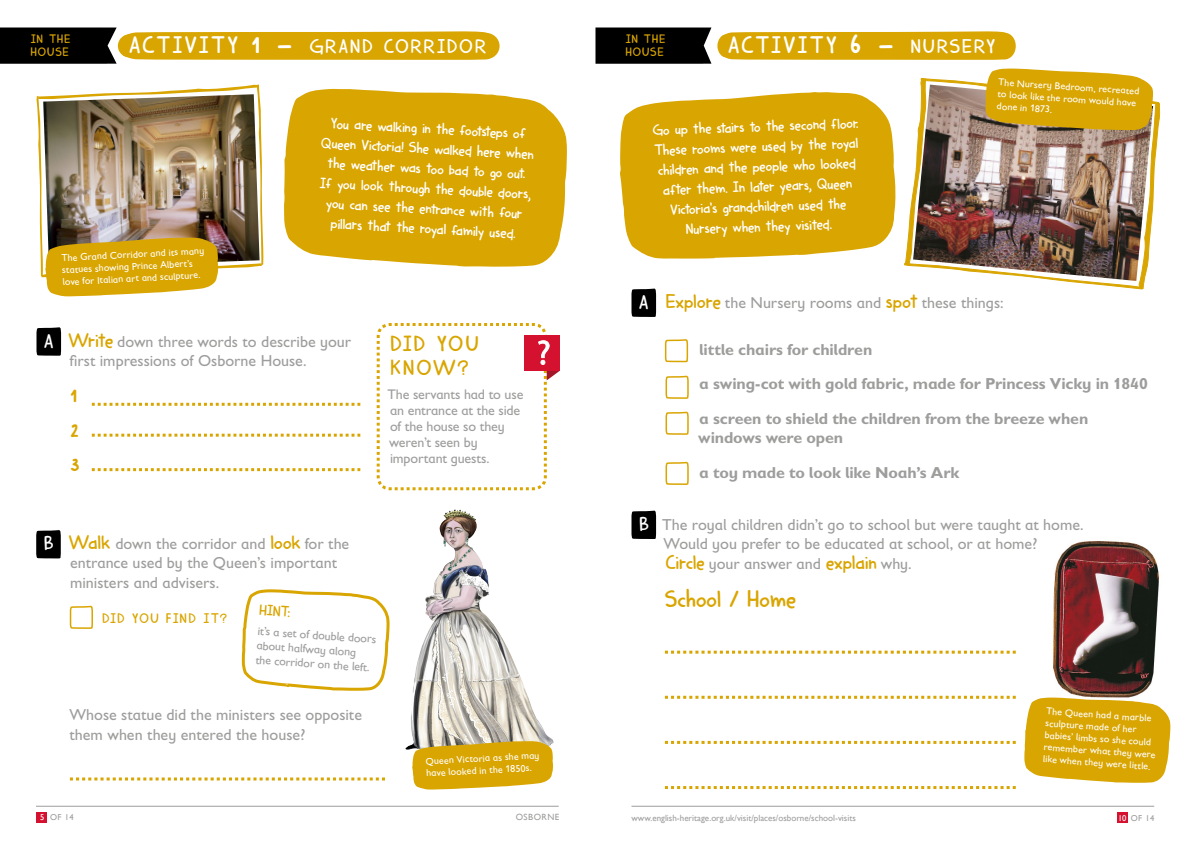
<style>
.page{position:relative;width:1191px;height:842px;background:#fff}
.page>*{position:absolute;margin:0;border:0;box-sizing:border-box;transform-origin:0 0}
.t1{font:25px/34.4px "Harimau Dua";color:#d9a500;text-align:justify}
.t2{font:24px "Harimau Dua";letter-spacing:.035em;color:#fff}
.t3{font:24px "Harimau Dua";letter-spacing:-.05em;color:#d9a500}
.t4{font:22px/24px "Harimau Dua";letter-spacing:.05em;color:#d9a500}
.t5{font:20px "Harimau Dua";letter-spacing:.05em;color:#fff}
.t6{font:16px/19.7px "Gill Sans Infant Std";color:#9d9d9c}
.t7{font:700 16px/34.4px "Gill Sans Infant Std";letter-spacing:-.01em;color:#9d9d9c}
.t8{font:15px/20px "Harimau Dua";color:#fff;text-align:center}
.t9{font:15px "Harimau Dua";color:#d9a500}
.t10{font:14px/16px "Gill Sans Infant Std";letter-spacing:-.01em;color:#9d9d9c}
.t11{font:14px "Harimau Dua";letter-spacing:.05em;color:#d9a500}
.t12{font:12.3px/13px "Harimau Dua";letter-spacing:.035em;color:#d9a500}
.t13{font:12px/14.4px "Gill Sans Infant Std";color:#9d9d9c}
.t14{font:10px/12px "Gill Sans Infant Std";color:#fff}
.t15{font:9px "Gill Sans";color:#9d9d9c}
.t16{font:9px "Gill Sans";letter-spacing:.05em;color:#9d9d9c}
.t17{font:8.6px "Gill Sans";letter-spacing:.05em;color:#9d9d9c}
.s1{font-size:24px}
.s2{font-size:32px}
.s3{font-family:"Harimau Dua";font-size:20px;color:#d9a500}
.s4{font-size:20px}
.s5{color:#fff}
</style>
<div class="page">
<div style="left:37px;top:812px;width:10px;height:11px;background:#d51130"></div>
<img style="left:405px;top:509px;width:149px;height:241px">
<div style="left:1117px;top:812px;width:10px;height:11px;background:#d51130"></div>
<svg style="left:92px;top:403px;width:268px;height:3px"></svg>
<svg style="left:92px;top:434px;width:268px;height:3px"></svg>
<svg style="left:92px;top:468px;width:268px;height:3px"></svg>
<svg style="left:376px;top:323px;width:183px;height:168px"></svg>
<svg style="left:36px;top:530px;width:25px;height:29px"></svg>
<svg style="left:36px;top:327px;width:25px;height:29px"></svg>
<svg style="left:70px;top:777px;width:315px;height:3px"></svg>
<hr style="left:36px;top:806px;width:522px;height:1px;background:#9d9d9c">
<hr style="left:631px;top:806px;width:523px;height:1px;background:#9d9d9c">
<img style="left:1053px;top:541px;width:106px;height:156px">
<svg style="left:665px;top:696px;width:350px;height:3px"></svg>
<svg style="left:665px;top:651px;width:350px;height:3px"></svg>
<svg style="left:665px;top:741px;width:350px;height:3px"></svg>
<svg style="left:665px;top:786px;width:350px;height:3px"></svg>
<svg style="left:717px;top:35px;width:17px;height:22px"></svg>
<div style="left:994px;top:33px;width:21px;height:26px;background:#d9a500;border-radius:50%"></div>
<svg style="left:721px;top:31px;width:290px;height:29px;background:#daa90c"></svg>
<img style="left:904px;top:69px;width:257px;height:221px">
<svg style="left:620px;top:92px;width:275px;height:167px;background:#dcae19"></svg>
<div style="left:595px;top:28px;width:116px;height:36px;background:#000"></div>
<svg style="left:1024px;top:697px;width:146px;height:86px;background:#ddae1c"></svg>
<svg style="left:664px;top:339px;width:25px;height:24px"></svg>
<svg style="left:665px;top:375px;width:24px;height:24px"></svg>
<svg style="left:665px;top:461px;width:24px;height:24px"></svg>
<svg style="left:665px;top:411px;width:24px;height:24px"></svg>
<svg style="left:631px;top:288px;width:25px;height:29px"></svg>
<svg style="left:631px;top:510px;width:25px;height:29px"></svg>
<svg style="left:0;top:28px;width:117px;height:36px;background:#0c0c0c"></svg>
<div style="left:118px;top:35px;width:22px;height:22px;background:#d9a500;border-radius:50%"></div>
<div style="left:472px;top:33px;width:27px;height:26px;background:#d9a500;border-radius:50%"></div>
<svg style="left:123px;top:31px;width:370px;height:29px;background:#daa90c"></svg>
<svg style="left:284px;top:89px;width:283px;height:178px;background:#dcac16"></svg>
<img style="left:36px;top:84px;width:228px;height:212px">
<svg style="left:412px;top:741px;width:141px;height:49px;background:#d9ac1f"></svg>
<svg style="left:69px;top:605px;width:24px;height:24px"></svg>
<svg style="left:241px;top:589px;width:149px;height:102px"></svg>
<p class="t12" style="left:31px;top:32px;width:42px">IN THE<br>HOUSE</p>
<p class="t5" style="left:128px;top:31px;width:359px"><span class="s1">ACTIVITY</span> <span class="s2">1 -</span> GRAND CORRIDOR</p>
<p class="t14" style="left:61px;top:252px;width:144px;rotate:-3deg">The Grand Corridor and its many statues showing Prince Albert’s love for Italian art and sculpture.</p>
<p class="t8" style="left:322px;top:112px;width:215px;rotate:3deg">You are walking in the footsteps of Queen Victoria! She walked here when the weather was too bad to go out.<br>If you look through the double doors, you can see the entrance with four pillars that the royal family used.</p>
<p class="t5" style="left:44px;top:325px;width:12px">A</p>
<p class="t6" style="left:68px;top:331px;width:285px"><span class="s3">Write</span> down three words to describe your first impressions of Osborne House.</p>
<h3 class="t4" style="left:390px;top:330px;width:90px">DID YOU<br>KNOW?</h3>
<p class="t10" style="left:387px;top:386px;width:137px">The servants had to use an entrance at the side of the house so they weren’t seen by important guests.</p>
<h1 class="t1" style="left:70px;top:375px;width:12px">1<br>2<br>3</h1>
<p class="t5" style="left:44px;top:528px;width:12px">B</p>
<p class="t6" style="left:68px;top:533px;width:283px"><span class="s3">Walk</span> down the corridor and <span class="s3">look</span> for the entrance used by the Queen’s important ministers and advisers.</p>
<p class="t11" style="left:102px;top:607px;width:126px">DID YOU FIND IT?</p>
<p class="t9" style="left:260px;top:598px;width:33px;rotate:4deg">HINT:</p>
<p class="t13" style="left:258px;top:623px;width:120px;rotate:4deg">it’s a set of double doors about halfway along<br>the corridor on the left.</p>
<p class="t6" style="left:69px;top:705px;width:294px">Whose statue did the ministers see opposite them when they entered the house?</p>
<p class="t14" style="left:425px;top:755px;width:115px;rotate:-3deg">Queen Victoria as she may have looked in the 1850s.</p>
<p class="t12" style="left:625px;top:32px;width:42px">IN THE<br>HOUSE</p>
<h2 class="t2" style="left:727px;top:27px;width:270px">ACTIVITY <span class="s2">6 -</span> <span class="s4">NURSERY</span></h2>
<p class="t14" style="left:998px;top:76px;width:143px;rotate:4deg">The Nursery Bedroom, recreated to look like the room would have done in 1873.</p>
<p class="t8" style="left:652px;top:119px;width:208px;rotate:-2deg">Go up the stairs to the second floor.<br>These rooms were used by the royal children and the people who looked after them. In later years, Queen Victoria’s grandchildren used the Nursery when they visited.</p>
<p class="t5" style="left:638px;top:287px;width:12px">A</p>
<p class="t6" style="left:665px;top:293px;width:339px"><span class="s3">Explore</span> the Nursery rooms and <span class="s3">spot</span> these things:</p>
<p class="t7" style="left:699px;top:332px;width:450px">little chairs for children<br>a swing-cot with gold fabric, made for Princess Vicky in 1840 a screen to shield the children from the breeze when</p>
<p class="t7" style="left:698px;top:420px;width:262px">windows were open<br>a toy made to look like Noah’s Ark</p>
<p class="t5" style="left:639px;top:509px;width:12px">B</p>
<p class="t6" style="left:662px;top:514px;width:423px">The royal children didn’t go to school but were taught at home.<br>Would you prefer to be educated at school, or at home?<br><span class="s3">Circle</span> your answer and <span class="s3">explain</span> why.</p>
<h2 class="t3" style="left:664px;top:581px;width:134px">School / Home</h2>
<p class="t14" style="left:1046px;top:705px;width:113px;rotate:4deg">The Queen had a marble sculpture made of her babies’ limbs so she could remember what they were like when they were little.</p>
<p class="t17" style="left:40px;top:812px;width:35px"><span class="s5">5</span> OF 14</p>
<p class="t16" style="left:516px;top:812px;width:45px">OSBORNE</p>
<p class="t15" style="left:631px;top:812px;width:226px">www.english-heritage.org.uk/visit/places/osborne/school-visits</p>
<p class="t17" style="left:1118px;top:813px;width:38px"><span class="s5">10</span> OF 14</p>
</div>
